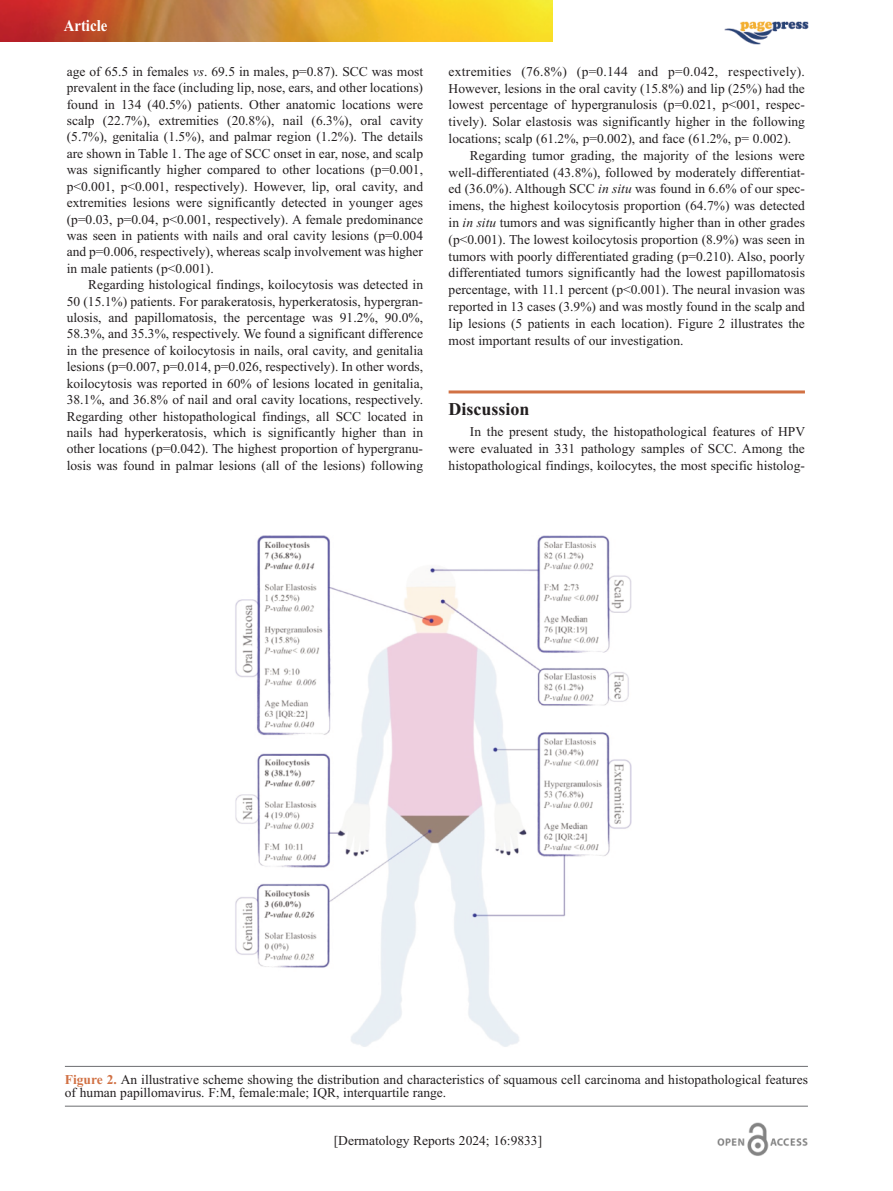
<style>
.page{position:relative;width:893px;height:1191px;background:#fff}
.page>*{position:absolute;margin:0;border:0;box-sizing:border-box;transform-origin:0 0}
.t1{font:700 18px "Times New Roman";color:#231f20}
.t2{font:700 16.5px "Times New Roman";color:#fff;scale:.9 1}
.t3{font:13.5px/16.4px "Times New Roman";color:#231f20;text-align:justify}
.s1{font-style:italic}
.s2{font-weight:700;color:#d17144}
</style>
<div class="page">
<img style="left:717px;top:1123px;width:91px;height:33px">
<hr style="left:449px;top:390px;width:356px;height:3px;background:#d17144">
<img style="left:0;top:0;width:553px;height:42px">
<img style="left:724px;top:21px;width:85px;height:23px">
<hr style="left:65px;top:1066px;width:743px;height:1px;background:#6c6d70">
<hr style="left:65px;top:1105px;width:743px;height:1px;background:#6c6d70">
<img style="left:235px;top:535px;width:397px;height:512px">
<p class="t2" style="left:64px;top:15px;width:50px">Article</p>
<p class="t3" style="left:67px;top:63px;width:358px">age of 65.5 in females <span class="s1">vs</span>. 69.5 in males, p=0.87). SCC was most prevalent in the face (including lip, nose, ears, and other locations) found in 134 (40.5%) patients. Other anatomic locations were scalp (22.7%), extremities (20.8%), nail (6.3%), oral cavity (5.7%), genitalia (1.5%), and palmar region (1.2%). The details are shown in Table 1. The age of SCC onset in ear, nose, and scalp was significantly higher compared to other locations (p=0.001, p&lt;0.001, p&lt;0.001, respectively). However, lip, oral cavity, and extremities lesions were significantly detected in younger ages (p=0.03, p=0.04, p&lt;0.001, respectively). A female predominance was seen in patients with nails and oral cavity lesions (p=0.004 and p=0.006, respectively), whereas scalp involvement was higher in male patients (p&lt;0.001).</p>
<p class="t3" style="left:67px;top:276px;width:358px;text-indent:21px">Regarding histological findings, koilocytosis was detected in 50 (15.1%) patients. For parakeratosis, hyperkeratosis, hypergran&shy;ulosis, and papillomatosis, the percentage was 91.2%, 90.0%, 58.3%, and 35.3%, respectively. We found a significant difference in the presence of koilocytosis in nails, oral cavity, and genitalia lesions (p=0.007, p=0.014, p=0.026, respectively). In other words, koilocytosis was reported in 60% of lesions located in genitalia, 38.1%, and 36.8% of nail and oral cavity locations, respectively.<br>Regarding other histopathological findings, all SCC located in nails had hyperkeratosis, which is significantly higher than in other locations (p=0.042). The highest proportion of hypergranu&shy;losis was found in palmar lesions (all of the lesions) following</p>
<p class="t3" style="left:449px;top:63px;width:358px;line-height:16.8px">extremities (76.8%) (p=0.144 and p=0.042, respectively).<br>However, lesions in the oral cavity (15.8%) and lip (25%) had the lowest percentage of hypergranulosis (p=0.021, p&lt;001, respec&shy;tively). Solar elastosis was significantly higher in the following locations; scalp (61.2%, p=0.002), and face (61.2%, p= 0.002).</p>
<p class="t3" style="left:449px;top:147px;width:358px;line-height:16.8px;text-indent:21px">Regarding tumor grading, the majority of the lesions were well-differentiated (43.8%), followed by moderately differentiat&shy;ed (36.0%). Although SCC <span class="s1">in situ</span> was found in 6.6% of our spec&shy;imens, the highest koilocytosis proportion (64.7%) was detected in <span class="s1">in situ</span> tumors and was significantly higher than in other grades (p&lt;0.001). The lowest koilocytosis proportion (8.9%) was seen in tumors with poorly differentiated grading (p=0.210). Also, poorly differentiated tumors significantly had the lowest papillomatosis percentage, with 11.1 percent (p&lt;0.001). The neural invasion was reported in 13 cases (3.9%) and was mostly found in the scalp and lip lesions (5 patients in each location). Figure 2 illustrates the most important results of our investigation.</p>
<h1 class="t1" style="left:449px;top:398px;width:83px">Discussion</h1>
<p class="t3" style="left:449px;top:423px;width:358px;line-height:16.8px;text-indent:21px">In the present study, the histopathological features of HPV were evaluated in 331 pathology samples of SCC. Among the histopathological findings, koilocytes, the most specific histolog-</p>
<p class="t3" style="left:65px;top:1072px;width:744px;line-height:13.5px"><span class="s2">Figure 2.</span> An illustrative scheme showing the distribution and characteristics of squamous cell carcinoma and histopathological features of human papillomavirus. F:M, female:male; IQR, interquartile range.</p>
<p class="t3" style="left:334px;top:1132px;width:210px">[Dermatology Reports 2024; 16:9833]</p>
</div>
